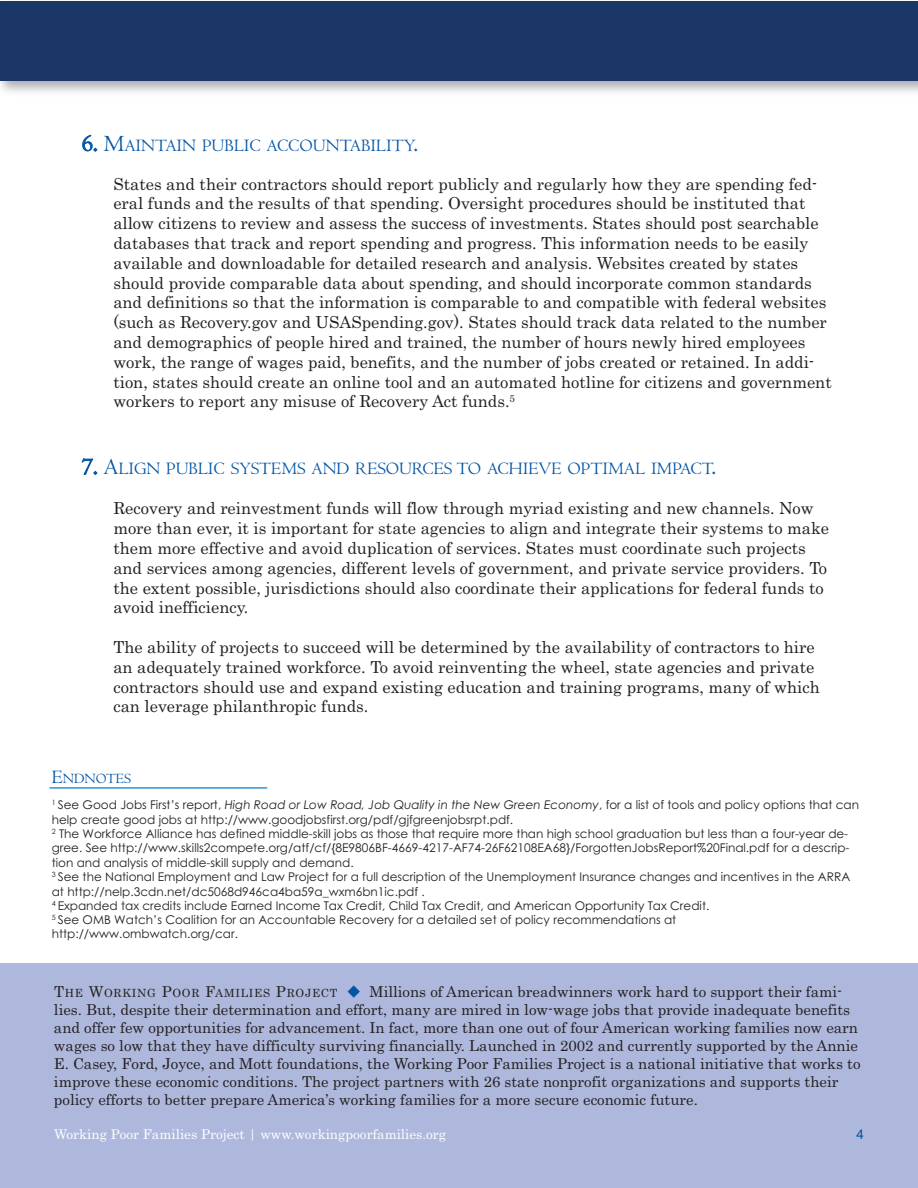
<style>
.page{position:relative;width:918px;height:1188px;background:#fff}
.page>*{position:absolute;margin:0;border:0;box-sizing:border-box;transform-origin:0 0}
.t1{font:18px "Centaur";color:#0154a6}
.t2{font:16.5px/19.8px "Century";color:#231f20}
.t3{font:15px/18px "Century";color:#231f20}
.t4{font:14.7px "Centaur";color:#0154a6}
.t5{font:13.5px "Century";color:#fff}
.t6{font:13.5px "Arial";color:#0154a6}
.t7{font:12px/14.4px "Century Gothic";color:#231f20}
.t8{font:11.25px "Century";letter-spacing:.065em;color:#231f20}
.s1{font-size:24px}
.s2{font-size:19.5px}
.s3{font-style:italic}
.s4{font-size:15px}
</style>
<div class="page">
<div style="left:0;top:964px;width:918px;height:224px;background:#aeb8dc"></div>
<hr style="left:50px;top:787px;width:217px;height:2px;background:#3495d1">
<div style="left:0;top:1px;width:918px;height:80px;background:#1b3768"></div>
<p class="t1" style="left:81px;top:134px;width:338px"><span class="s1">6. M</span>AINTAIN PUBLIC ACCOUNTABILITY<span class="s1">.</span></p>
<p class="t2" style="left:113px;top:174px;width:720px">States and their contractors should report publicly and regularly how they are spending fed&shy;eral funds and the results of that spending. Oversight procedures should be instituted that allow citizens to review and assess the success of investments. States should post searchable databases that track and report spending and progress. This information needs to be easily available and downloadable for detailed research and analysis. Websites created by states should provide comparable data about spending, and should incorporate common standards and definitions so that the information is comparable to and compatible with federal websites (such as Recovery.gov and USASpending.gov). States should track data related to the number and demographics of people hired and trained, the number of hours newly hired employees work, the range of wages paid, benefits, and the number of jobs created or retained. In addi&shy;tion, states should create an online tool and an automated hotline for citizens and government workers to report any misuse of Recovery Act funds.<sup>5</sup></p>
<p class="t1" style="left:81px;top:458px;width:636px"><span class="s1">7. A</span>LIGN PUBLIC SYSTEMS AND RESOURCES TO ACHIEVE OPTIMAL IMPACT<span class="s1">.</span></p>
<p class="t2" style="left:113px;top:499px;width:717px">Recovery and reinvestment funds will flow through myriad existing and new channels. Now more than ever, it is important for state agencies to align and integrate their systems to make them more effective and avoid duplication of services. States must coordinate such projects and services among agencies, different levels of government, and private service providers. To the extent possible, jurisdictions should also coordinate their applications for federal funds to avoid inefficiency.</p>
<p class="t2" style="left:113px;top:637px;width:708px">The ability of projects to succeed will be determined by the availability of contractors to hire an adequately trained workforce. To avoid reinventing the wheel, state agencies and private contractors should use and expand existing education and training programs, many of which can leverage philanthropic funds.</p>
<p class="t4" style="left:52px;top:770px;width:81px"><span class="s2">E</span>NDNOTES</p>
<p class="t7" style="left:52px;top:798px;width:809px"><sup>1</sup> See Good Jobs First’s report, <span class="s3">High Road or Low Road, Job Quality in the New Green Economy</span>, for a list of tools and policy options that can help create good jobs at http://www.goodjobsfirst.org/pdf/gjfgreenjobsrpt.pdf.<br><sup>2</sup> The Workforce Alliance has defined middle-skill jobs as those that require more than high school graduation but less than a four-year de&shy;gree. See http://www.skills2compete.org/atf/cf/{8E9806BF-4669-4217-AF74-26F62108EA68}/ForgottenJobsReport%20Final.pdf for a descrip&shy;tion and analysis of middle-skill supply and demand.<br><sup>3</sup> See the National Employment and Law Project for a full description of the Unemployment Insurance changes and incentives in the ARRA at http://nelp.3cdn.net/dc5068d946ca4ba59a_wxm6bn1ic.pdf .<br><sup>4</sup> Expanded tax credits include Earned Income Tax Credit, Child Tax Credit, and American Opportunity Tax Credit.<br><sup>5</sup> See OMB Watch’s Coalition for an Accountable Recovery for a detailed set of policy recommendations at http://www.ombwatch.org/car.</p>
<p class="t3" style="left:54px;top:983px;width:808px;text-indent:316px">Millions of American breadwinners work hard to support their fami&shy;lies. But, despite their determination and effort, many are mired in low-wage jobs that provide inadequate benefits and offer few opportunities for advancement. In fact, more than one out of four American working families now earn wages so low that they have difficulty surviving financially. Launched in 2002 and currently supported by the Annie E. Casey, Ford, Joyce, and Mott foundations, the Working Poor Families Project is a national initiative that works to improve these economic conditions. The project partners with 26 state nonprofit organizations and supports their policy efforts to better prepare America’s working families for a more secure economic future.</p>
<p class="t8" style="left:54px;top:987px;width:285px"><span class="s4">T</span>HE <span class="s4">W</span>ORKING <span class="s4">P</span>OOR <span class="s4">F</span>AMILIES <span class="s4">P</span>ROJECT</p>
<p class="t5" style="left:54px;top:1127px;width:394px">Working Poor Families Project | www.workingpoorfamilies.org</p>
<p class="t6" style="left:856px;top:1126px;width:9px">4</p>
</div>
